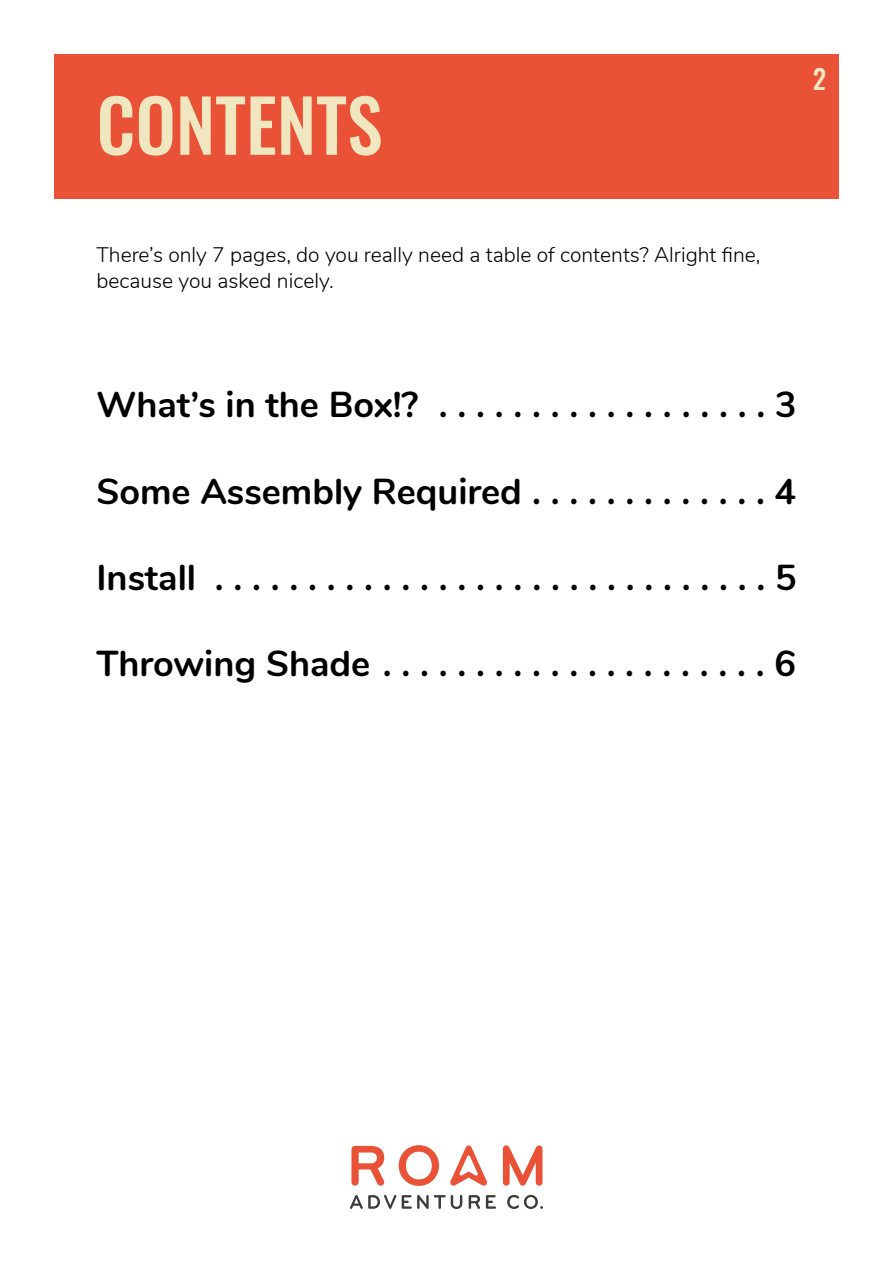
<style>
.page{position:relative;width:893px;height:1263px;background:#fff}
.page>*{position:absolute;margin:0;border:0;box-sizing:border-box;transform-origin:0 0}
.t1{font:500 72px "Oswald";color:#f0e6bf}
.t2{font:700 36px "Nunito";color:#000}
.t3{font:500 27px "Oswald";color:#f0e6bf}
.t4{font:300 21px/25.2px "Nunito";color:#000}
</style>
<div class="page">
<div style="left:54px;top:54px;width:785px;height:145px;background:#ea5237"></div>
<svg style="left:350px;top:1195px;width:46px;height:14px"></svg>
<svg style="left:402px;top:1195px;width:60px;height:14px"></svg>
<svg style="left:469px;top:1195px;width:11px;height:14px"></svg>
<svg style="left:486px;top:1195px;width:10px;height:14px"></svg>
<svg style="left:507px;top:1195px;width:36px;height:14px"></svg>
<svg style="left:351px;top:1146px;width:33px;height:40px"></svg>
<svg style="left:399px;top:1145px;width:40px;height:41px"></svg>
<svg style="left:503px;top:1145px;width:39px;height:41px"></svg>
<svg style="left:450px;top:1145px;width:37px;height:41px"></svg>
<h1 class="t1" style="left:97px;top:88px;width:288px">CONTENTS</h1>
<p class="t4" style="left:97px;top:241px;width:665px">There’s only 7 pages, do you really need a table of contents? Alright fine, because you asked nicely.</p>
<p class="t3" style="left:813px;top:65px;width:15px">2</p>
<p class="t2" style="left:97px;top:378px;width:702px">What’s in the Box!? . . . . . . . . . . . . . . . . . . 3</p>
<p class="t2" style="left:97px;top:464px;width:701px">Some Assembly Required . . . . . . . . . . . . . 4</p>
<p class="t2" style="left:97px;top:551px;width:702px">Install . . . . . . . . . . . . . . . . . . . . . . . . . . . . . . 5</p>
<p class="t2" style="left:97px;top:637px;width:701px">Throwing Shade . . . . . . . . . . . . . . . . . . . . . 6</p>
</div>
